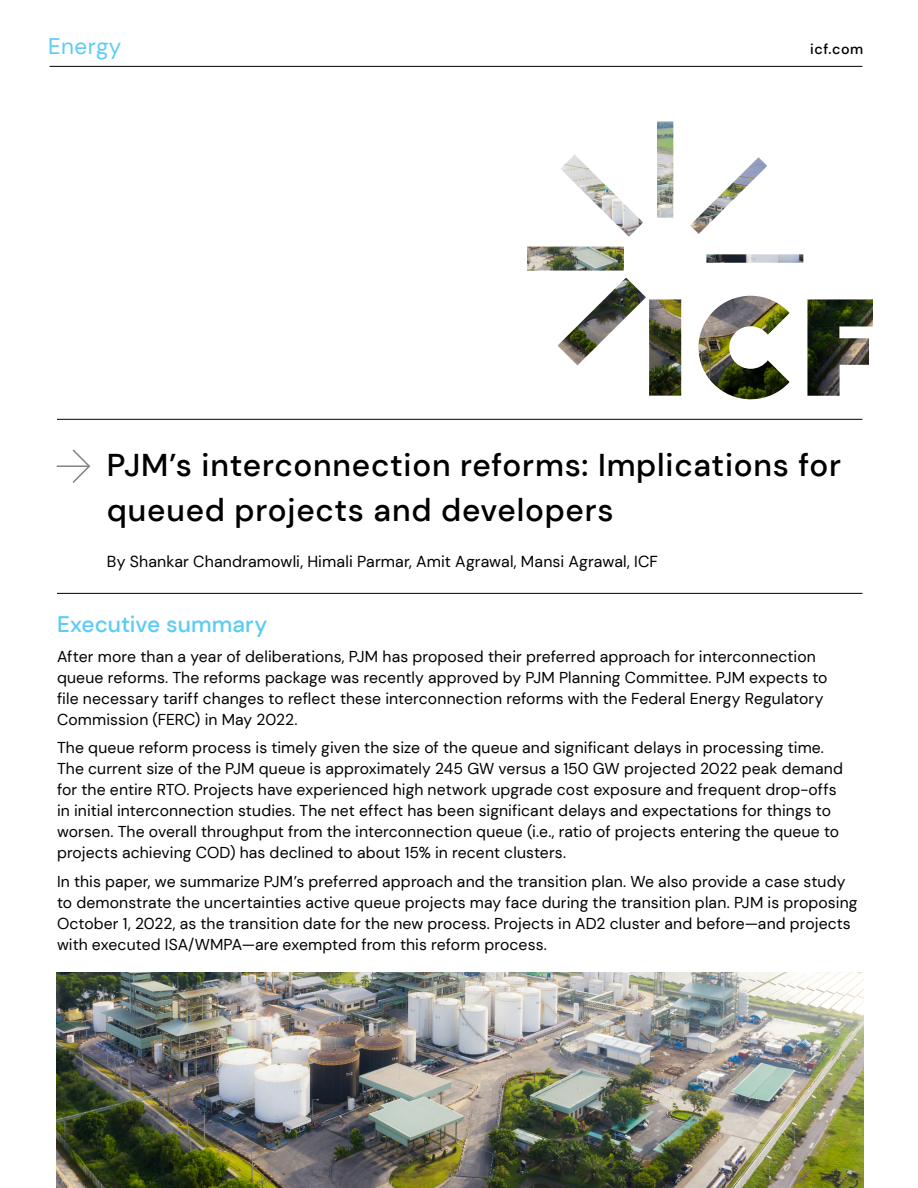
<style>
.page{position:relative;width:918px;height:1188px;background:#fff}
.page>*{position:absolute;margin:0;border:0;box-sizing:border-box;transform-origin:0 0}
.t1{font:500 31.5px/45px "DM Sans";letter-spacing:.025em;color:#000}
.t2{font:500 22.5px "DM Sans";color:#5cccf5}
.t3{font:22.5px "DM Sans";letter-spacing:.02em;color:#5cccf5}
.t4{font:15.9px "DM Sans";letter-spacing:.01em;color:#000}
.t5{font:15.75px/21px "DM Sans";letter-spacing:.005em;color:#000}
.t6{font:500 14.25px "DM Sans";letter-spacing:.04em;color:#000}
</style>
<div class="page">
<hr style="left:50px;top:66px;width:812px;height:1px;background:#000">
<hr style="left:57px;top:419px;width:805px;height:1px;background:#000">
<img style="left:57px;top:972px;width:807px;height:216px">
<img style="left:527px;top:121px;width:346px;height:278px">
<hr style="left:57px;top:593px;width:805px;height:1px;background:#000">
<svg style="left:72px;top:449px;width:19px;height:34px"></svg>
<hr style="left:57px;top:465px;width:32px;height:2px;background:#808285">
<h2 class="t3" style="left:48px;top:32px;width:75px">Energy</h2>
<p class="t6" style="left:810px;top:41px;width:55px">icf.com</p>
<h1 class="t1" style="left:107px;top:442px;width:736px">PJM’s interconnection reforms: Implications for queued projects and developers</h1>
<p class="t4" style="left:107px;top:552px;width:553px">By Shankar Chandramowli, Himali Parmar, Amit Agrawal, Mansi Agrawal, ICF</p>
<h2 class="t2" style="left:57px;top:610px;width:212px">Executive summary</h2>
<p class="t5" style="left:57px;top:646px;width:772px">After more than a year of deliberations, PJM has proposed their preferred approach for interconnection queue reforms. The reforms package was recently approved by PJM Planning Committee. PJM expects to file necessary tariff changes to reflect these interconnection reforms with the Federal Energy Regulatory Commission (FERC) in May 2022.</p>
<p class="t5" style="left:57px;top:737px;width:788px">The queue reform process is timely given the size of the queue and significant delays in processing time.<br>The current size of the PJM queue is approximately 245 GW versus a 150 GW projected 2022 peak demand for the entire RTO. Projects have experienced high network upgrade cost exposure and frequent drop-offs in initial interconnection studies. The net effect has been significant delays and expectations for things to worsen. The overall throughput from the interconnection queue (i.e., ratio of projects entering the queue to projects achieving COD) has declined to about 15% in recent clusters.</p>
<p class="t5" style="left:57px;top:871px;width:802px">In this paper, we summarize PJM’s preferred approach and the transition plan. We also provide a case study to demonstrate the uncertainties active queue projects may face during the transition plan. PJM is proposing October 1, 2022, as the transition date for the new process. Projects in AD2 cluster and before—and projects with executed ISA/WMPA—are exempted from this reform process.</p>
</div>
